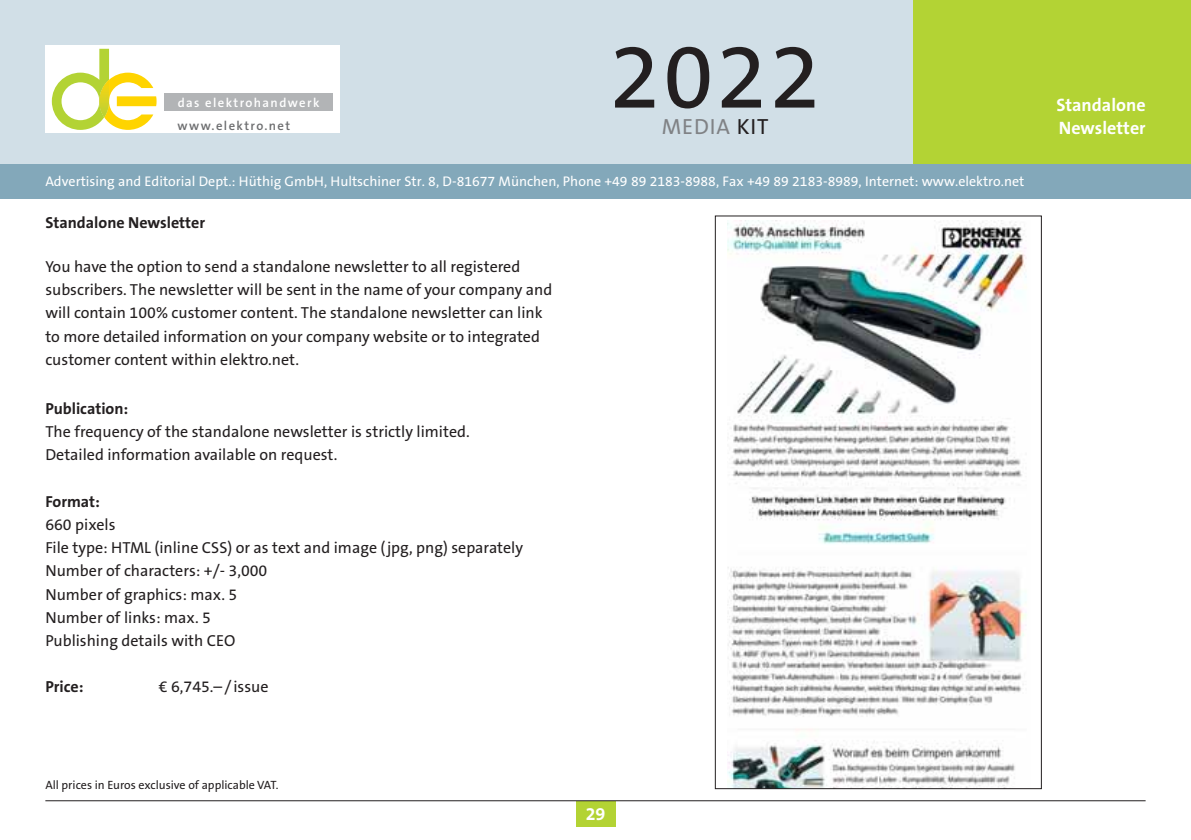
<style>
.page{position:relative;width:1191px;height:840px;background:#fff}
.page>*{position:absolute;margin:0;border:0;box-sizing:border-box;transform-origin:0 0}
.t1{font:92px "The Sans Os F";color:#231f20}
.t2{font:22px "The Sans Os F";letter-spacing:.04em;color:#808285}
.t3{font:700 18px/22px "The Sans Os F";color:#fff}
.t4{font:16px/23.2px "The Sans Os F";color:#231f20}
.t5{font:700 16px "The Sans Os F";color:#231f20}
.t6{font:14px "The Sans Os F";color:#fff}
.t7{font:600 12.8px "The Sans Os F";letter-spacing:.11em;color:#fff}
.t8{font:600 12.8px "The Sans Os F";letter-spacing:.11em;color:#6d6e70}
.t9{font:12px "The Sans Os F";color:#231f20}
.s1{color:#231f20}
</style>
<div class="page">
<div style="left:0;top:0;width:1191px;height:164px;background:#d1dfe7"></div>
<div style="left:913px;top:0;width:278px;height:198px;background:#b3d334"></div>
<div style="left:575px;top:800px;width:40px;height:25px;background:#b3d334"></div>
<hr style="left:45px;top:799px;width:1100px;height:1px;background:#231f20">
<div style="left:0;top:164px;width:1191px;height:34px;background:#83a8ba"></div>
<div style="left:45px;top:45px;width:295px;height:88px;background:#fff"></div>
<div style="left:164px;top:93px;width:169px;height:17px;background:#b2b4b6"></div>
<svg style="left:52px;top:49px;width:105px;height:81px"></svg>
<img style="left:727px;top:221px;width:300px;height:565px">
<p class="t7" style="left:178px;top:96px;width:143px">das elektrohandwerk</p>
<p class="t8" style="left:178px;top:119px;width:114px">www.elektro.net</p>
<h1 class="t1" style="left:609px;top:31px;width:212px">2022</h1>
<h2 class="t2" style="left:662px;top:115px;width:108px">MEDIA <span class="s1">KIT</span></h2>
<p class="t6" style="left:45px;top:174px;width:980px">Advertising and Editorial Dept.: Hüthig GmbH, Hultschiner Str. 8, D-81677 München, Phone +49 89 2183-8988, Fax +49 89 2183-8989, Internet: www.elektro.net</p>
<p class="t5" style="left:45px;top:214px;width:161px">Standalone Newsletter</p>
<p class="t4" style="left:45px;top:255px;width:508px">You have the option to send a standalone newsletter to all registered subscribers. The newsletter will be sent in the name of your company and will contain 100% customer content. The standalone newsletter can link to more detailed information on your company website or to integrated customer content within elektro.net.</p>
<p class="t5" style="left:45px;top:400px;width:84px">Publication:</p>
<p class="t4" style="left:45px;top:420px;width:426px">The frequency of the standalone newsletter is strictly limited.<br>Detailed information available on request.</p>
<p class="t5" style="left:45px;top:493px;width:56px">Format:</p>
<p class="t4" style="left:45px;top:513px;width:479px">660 pixels<br>File type: HTML (inline CSS) or as text and image (jpg, png) separately<br>Number of characters: +/- 3,000<br>Number of graphics: max. 5<br>Number of links: max. 5<br>Publishing details with CEO</p>
<p class="t5" style="left:45px;top:678px;width:40px">Price:</p>
<p class="t4" style="left:159px;top:675px;width:111px">€ 6,745.– / issue</p>
<p class="t3" style="left:1056px;top:95px;width:91px">Standalone<br>Newsletter</p>
<p class="t9" style="left:45px;top:778px;width:235px">All prices in Euros exclusive of applicable VAT.</p>
<p class="t3" style="left:586px;top:803px;width:21px">29</p>
</div>
